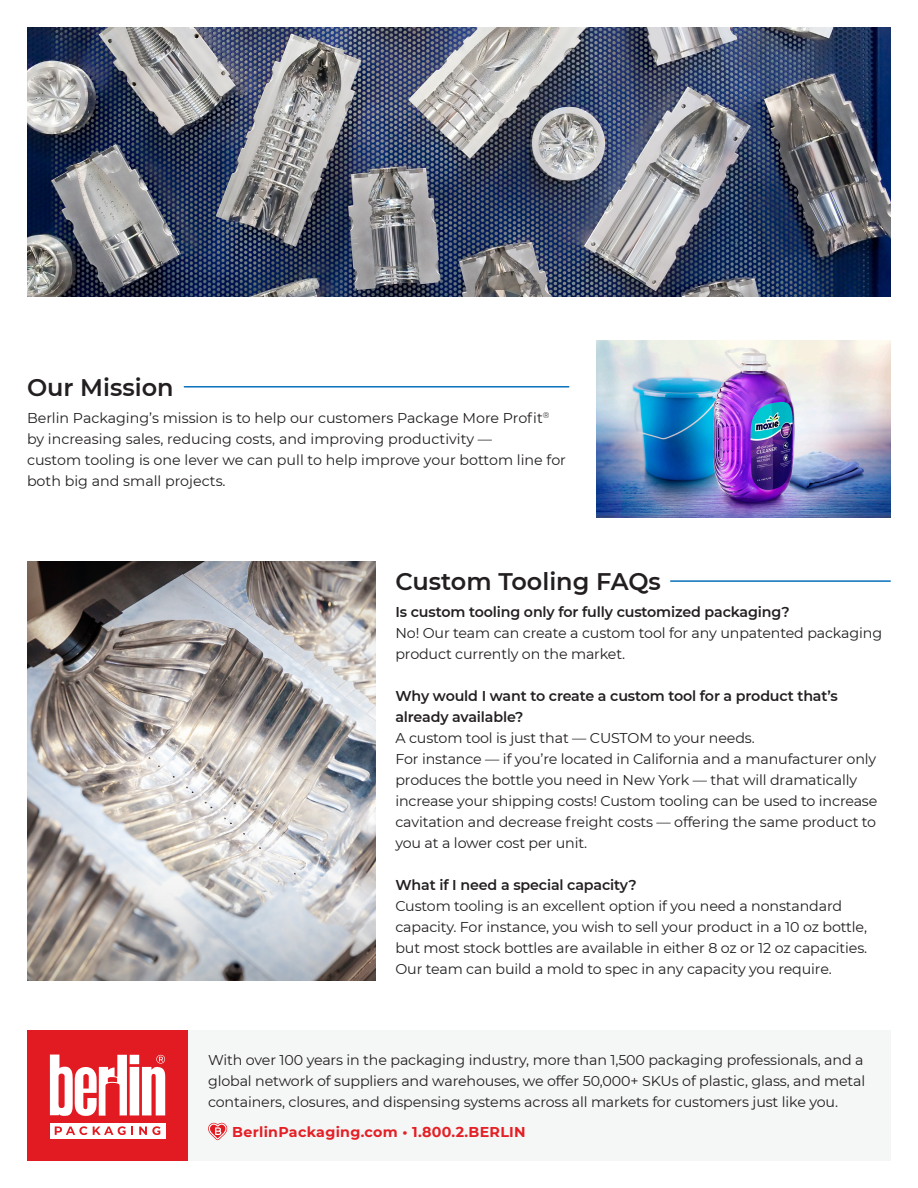
<style>
.page{position:relative;width:918px;height:1188px;background:#fff}
.page>*{position:absolute;margin:0;border:0;box-sizing:border-box;transform-origin:0 0}
.t1{font:600 24px "Montserrat";color:#231f20}
.t2{font:14.25px/21px "Montserrat";letter-spacing:-.01em;color:#231f20}
.t3{font:600 14.25px/21px "Montserrat";letter-spacing:-.01em;color:#231f20}
.t4{font:700 14.25px "Montserrat";letter-spacing:.02em;color:#e41f25}
</style>
<div class="page">
<img style="left:27px;top:561px;width:348px;height:420px">
<hr style="left:671px;top:580px;width:219px;height:2px;background:#0870ba">
<div style="left:27px;top:1030px;width:864px;height:131px;background:#f5f7f7"></div>
<div style="left:27px;top:1030px;width:161px;height:131px;background:#e21a22"></div>
<div style="left:50px;top:1123px;width:115px;height:15px;background:#fff"></div>
<svg style="left:55px;top:1126px;width:32px;height:9px"></svg>
<svg style="left:93px;top:1126px;width:40px;height:9px"></svg>
<svg style="left:139px;top:1126px;width:22px;height:9px"></svg>
<svg style="left:50px;top:1055px;width:115px;height:61px"></svg>
<svg style="left:208px;top:1123px;width:20px;height:17px"></svg>
<img style="left:27px;top:27px;width:864px;height:270px">
<img style="left:596px;top:340px;width:295px;height:178px">
<hr style="left:184px;top:386px;width:385px;height:2px;background:#0870ba">
<h1 class="t1" style="left:27px;top:370px;width:148px">Our Mission</h1>
<p class="t2" style="left:27px;top:407px;width:540px">Berlin Packaging’s mission is to help our customers Package More Profit<sup>® </sup>by increasing sales, reducing costs, and improving productivity —<br>custom tooling is one lever we can pull to help improve your bottom line for both big and small projects.</p>
<h1 class="t1" style="left:395px;top:565px;width:267px">Custom Tooling FAQs</h1>
<p class="t3" style="left:395px;top:601px;width:396px">Is custom tooling only for fully customized packaging?</p>
<p class="t2" style="left:395px;top:622px;width:488px">No! Our team can create a custom tool for any unpatented packaging product currently on the market.</p>
<p class="t3" style="left:395px;top:685px;width:444px">Why would I want to create a custom tool for a product that’s already available?</p>
<p class="t2" style="left:395px;top:727px;width:483px">A custom tool is just that — CUSTOM to your needs.<br>For instance — if you’re located in California and a manufacturer only produces the bottle you need in New York — that will dramatically increase your shipping costs! Custom tooling can be used to increase cavitation and decrease freight costs — offering the same product to you at a lower cost per unit.</p>
<p class="t3" style="left:395px;top:874px;width:243px">What if I need a special capacity?</p>
<p class="t2" style="left:395px;top:895px;width:473px">Custom tooling is an excellent option if you need a nonstandard capacity. For instance, you wish to sell your product in a 10 oz bottle, but most stock bottles are available in either 8 oz or 12 oz capacities.<br>Our team can build a mold to spec in any capacity you require.</p>
<p class="t2" style="left:208px;top:1049px;width:659px">With over 100 years in the packaging industry, more than 1,500 packaging professionals, and a global network of suppliers and warehouses, we offer 50,000+ SKUs of plastic, glass, and metal containers, closures, and dispensing systems across all markets for customers just like you.</p>
<p class="t4" style="left:232px;top:1121px;width:295px">BerlinPackaging.com • 1.800.2.BERLIN</p>
</div>
